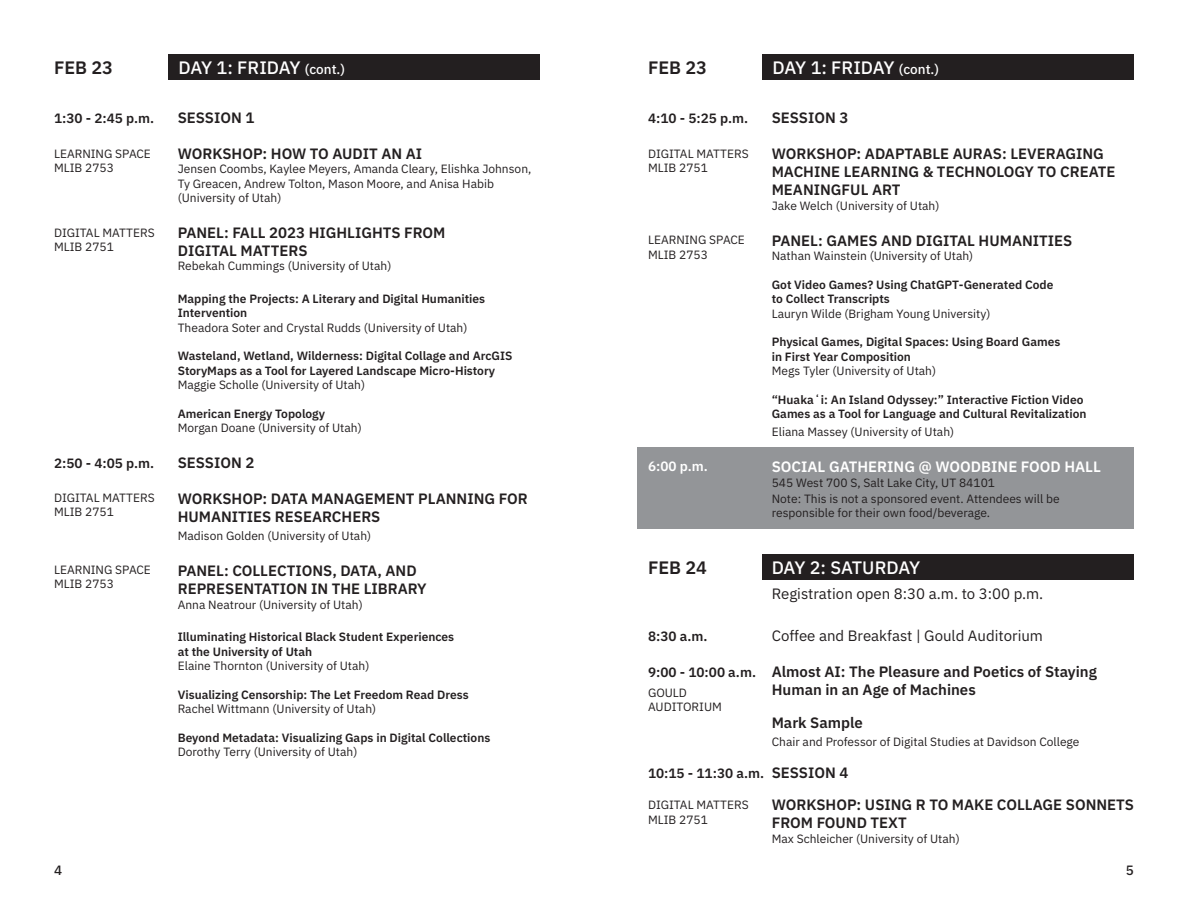
<style>
.page{position:relative;width:1188px;height:918px;background:#fff}
.page>*{position:absolute;margin:0;border:0;box-sizing:border-box;transform-origin:0 0}
.t1{font:500 18px "IBM Plex Sans";letter-spacing:-.025em;color:#fff}
.t2{font:600 18px "IBM Plex Sans";color:#231f20}
.t3{font:600 15px/18px "IBM Plex Sans";color:#231f20}
.t4{font:15px "IBM Plex Sans";color:#231f20}
.t5{font:600 15px "IBM Plex Sans";color:#fff}
.t6{font:600 13.5px "IBM Plex Sans";color:#231f20}
.t7{font:600 13.5px "IBM Plex Sans";color:#fff}
.t8{font:500 13.5px "IBM Plex Sans";color:#231f20}
.t9{font:12px/14.4px "IBM Plex Sans";color:#231f20}
.t10{font:600 12px/14.4px "IBM Plex Sans";color:#231f20}
.s1{font-size:13.5px}
</style>
<div class="page">
<div style="left:763px;top:54px;width:371px;height:25px;background:#231f20"></div>
<div style="left:763px;top:554px;width:371px;height:25px;background:#231f20"></div>
<div style="left:169px;top:54px;width:371px;height:26px;background:#231f20"></div>
<div style="left:637px;top:448px;width:497px;height:81px;background:#939598"></div>
<p class="t2" style="left:54px;top:53px;width:60px">FEB 23</p>
<p class="t1" style="left:179px;top:53px;width:168px">DAY 1: FRIDAY <span class="s1">(cont.)</span></p>
<p class="t2" style="left:648px;top:53px;width:60px">FEB 23</p>
<p class="t1" style="left:773px;top:53px;width:168px">DAY 1: FRIDAY <span class="s1">(cont.)</span></p>
<p class="t6" style="left:54px;top:108px;width:102px">1:30 - 2:45 p.m.</p>
<p class="t9" style="left:54px;top:145px;width:98px">LEARNING SPACE</p>
<p class="t9" style="left:54px;top:160px;width:62px">MLIB 2753</p>
<p class="t9" style="left:54px;top:224px;width:102px">DIGITAL MATTERS<br>MLIB 2751</p>
<p class="t6" style="left:54px;top:453px;width:102px">2:50 - 4:05 p.m.</p>
<p class="t9" style="left:54px;top:489px;width:102px">DIGITAL MATTERS<br>MLIB 2751</p>
<p class="t9" style="left:54px;top:561px;width:98px">LEARNING SPACE</p>
<p class="t9" style="left:54px;top:576px;width:62px">MLIB 2753</p>
<p class="t3" style="left:178px;top:107px;width:78px">SESSION 1</p>
<p class="t3" style="left:178px;top:143px;width:246px">WORKSHOP: HOW TO AUDIT AN AI</p>
<p class="t9" style="left:178px;top:161px;width:355px">Jensen Coombs, Kaylee Meyers, Amanda Cleary, Elishka Johnson,<br>Ty Greacen, Andrew Tolton, Mason Moore, and Anisa Habib (University of Utah)</p>
<p class="t3" style="left:178px;top:222px;width:269px">PANEL: FALL 2023 HIGHLIGHTS FROM</p>
<p class="t3" style="left:178px;top:240px;width:131px">DIGITAL MATTERS</p>
<p class="t9" style="left:178px;top:258px;width:215px">Rebekah Cummings (University of Utah)</p>
<p class="t10" style="left:178px;top:290px;width:309px">Mapping the Projects: A Literary and Digital Humanities<br>Intervention</p>
<p class="t9" style="left:178px;top:319px;width:291px">Theadora Soter and Crystal Rudds (University of Utah)</p>
<p class="t10" style="left:178px;top:348px;width:336px">Wasteland, Wetland, Wilderness: Digital Collage and ArcGIS<br>StoryMaps as a Tool for Layered Landscape Micro-History</p>
<p class="t9" style="left:178px;top:377px;width:189px">Maggie Scholle (University of Utah)</p>
<p class="t10" style="left:178px;top:406px;width:149px">American Energy Topology</p>
<p class="t9" style="left:178px;top:420px;width:185px">Morgan Doane (University of Utah)</p>
<p class="t3" style="left:178px;top:453px;width:78px">SESSION 2</p>
<p class="t3" style="left:178px;top:489px;width:351px">WORKSHOP: DATA MANAGEMENT PLANNING FOR<br>HUMANITIES RESEARCHERS</p>
<p class="t9" style="left:178px;top:528px;width:195px">Madison Golden (University of Utah)</p>
<p class="t3" style="left:178px;top:561px;width:250px">PANEL: COLLECTIONS, DATA, AND<br>REPRESENTATION IN THE LIBRARY</p>
<p class="t9" style="left:178px;top:596px;width:186px">Anna Neatrour (University of Utah)</p>
<p class="t10" style="left:178px;top:629px;width:278px">Illuminating Historical Black Student Experiences at the University of Utah</p>
<p class="t9" style="left:178px;top:658px;width:193px">Elaine Thornton (University of Utah)</p>
<p class="t10" style="left:178px;top:686px;width:292px">Visualizing Censorship: The Let Freedom Read Dress</p>
<p class="t9" style="left:178px;top:701px;width:200px">Rachel Wittmann (University of Utah)</p>
<p class="t10" style="left:178px;top:730px;width:314px">Beyond Metadata: Visualizing Gaps in Digital Collections</p>
<p class="t9" style="left:178px;top:744px;width:181px">Dorothy Terry (University of Utah)</p>
<p class="t6" style="left:648px;top:108px;width:102px">4:10 - 5:25 p.m.</p>
<p class="t9" style="left:648px;top:146px;width:102px">DIGITAL MATTERS<br>MLIB 2751</p>
<p class="t9" style="left:648px;top:232px;width:98px">LEARNING SPACE</p>
<p class="t9" style="left:648px;top:246px;width:62px">MLIB 2753</p>
<p class="t7" style="left:648px;top:456px;width:61px">6:00 p.m.</p>
<p class="t3" style="left:772px;top:108px;width:78px">SESSION 3</p>
<p class="t3" style="left:772px;top:144px;width:345px">WORKSHOP: ADAPTABLE AURAS: LEVERAGING<br>MACHINE LEARNING &amp; TECHNOLOGY TO CREATE<br>MEANINGFUL ART</p>
<p class="t9" style="left:772px;top:197px;width:169px">Jake Welch (University of Utah)</p>
<p class="t3" style="left:772px;top:230px;width:302px">PANEL: GAMES AND DIGITAL HUMANITIES</p>
<p class="t9" style="left:772px;top:247px;width:203px">Nathan Wainstein (University of Utah)</p>
<p class="t10" style="left:772px;top:276px;width:283px">Got Video Games? Using ChatGPT-Generated Code to Collect Transcripts</p>
<p class="t9" style="left:772px;top:305px;width:220px">Lauryn Wilde (Brigham Young University)</p>
<p class="t10" style="left:772px;top:334px;width:290px">Physical Games, Digital Spaces: Using Board Games in First Year Composition</p>
<p class="t9" style="left:772px;top:363px;width:166px">Megs Tyler (University of Utah)</p>
<p class="t10" style="left:772px;top:391px;width:316px">“Huakaʻi: An Island Odyssey:” Interactive Fiction Video<br>Games as a Tool for Language and Cultural Revitalization</p>
<p class="t9" style="left:772px;top:424px;width:184px">Eliana Massey (University of Utah)</p>
<p class="t5" style="left:772px;top:455px;width:331px">SOCIAL GATHERING @ WOODBINE FOOD HALL</p>
<p class="t9" style="left:772px;top:474px;width:225px">545 West 700 S, Salt Lake City, UT 84101</p>
<p class="t9" style="left:772px;top:490px;width:289px">Note: This is not a sponsored event. Attendees will be responsible for their own food/beverage.</p>
<p class="t2" style="left:648px;top:553px;width:60px">FEB 24</p>
<p class="t1" style="left:772px;top:553px;width:150px">DAY 2: SATURDAY</p>
<p class="t4" style="left:772px;top:582px;width:273px">Registration open 8:30 a.m. to 3:00 p.m.</p>
<p class="t6" style="left:648px;top:625px;width:61px">8:30 a.m.</p>
<p class="t6" style="left:648px;top:662px;width:110px">9:00 - 10:00 a.m.</p>
<p class="t9" style="left:648px;top:684px;width:41px">GOULD</p>
<p class="t9" style="left:648px;top:699px;width:75px">AUDITORIUM</p>
<p class="t6" style="left:648px;top:763px;width:118px">10:15 - 11:30 a.m.</p>
<p class="t9" style="left:648px;top:797px;width:102px">DIGITAL MATTERS<br>MLIB 2751</p>
<p class="t4" style="left:772px;top:625px;width:273px">Coffee and Breakfast | Gould Auditorium</p>
<p class="t3" style="left:772px;top:662px;width:327px">Almost AI: The Pleasure and Poetics of Staying<br>Human in an Age of Machines</p>
<p class="t3" style="left:772px;top:712px;width:93px">Mark Sample</p>
<p class="t9" style="left:772px;top:733px;width:309px">Chair and Professor of Digital Studies at Davidson College</p>
<p class="t3" style="left:772px;top:763px;width:78px">SESSION 4</p>
<p class="t3" style="left:772px;top:795px;width:364px">WORKSHOP: USING R TO MAKE COLLAGE SONNETS<br>FROM FOUND TEXT</p>
<p class="t9" style="left:772px;top:830px;width:190px">Max Schleicher (University of Utah)</p>
<p class="t8" style="left:54px;top:859px;width:10px">4</p>
<p class="t8" style="left:1126px;top:859px;width:10px">5</p>
</div>
